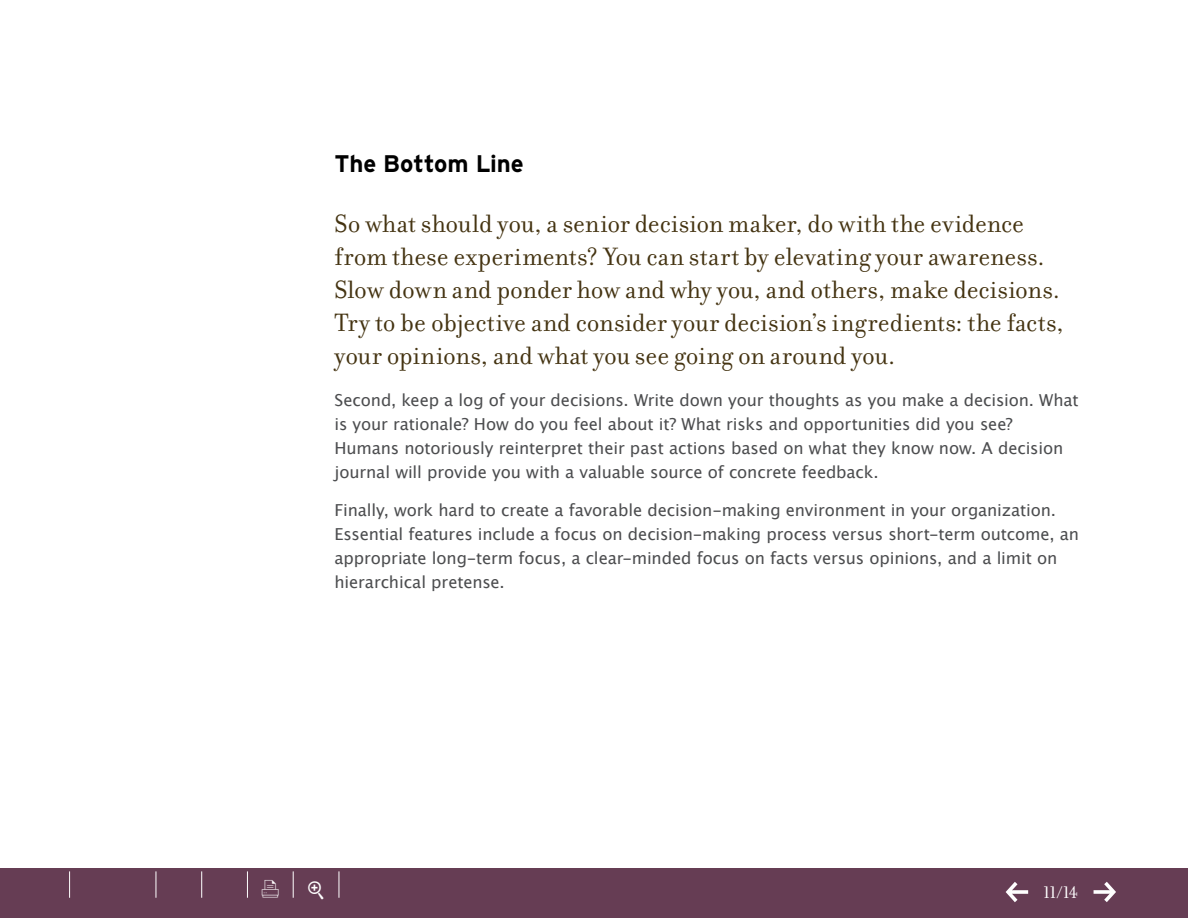
<style>
.page{position:relative;width:1188px;height:918px;background:#fff}
.page>*{position:absolute;margin:0;border:0;box-sizing:border-box;transform-origin:0 0}
.t1{font:27px/33px "Filosofia OT";color:#431}
.t2{font:700 24px "Interstate";letter-spacing:-.005em;color:#000}
.t3{font:21px "Dingbests";color:#fff}
.t4{font:18px "Filosofia OT";color:#fff}
.t5{font:16.5px/24px "Lucida Grande";letter-spacing:-.005em;color:#4c4d4f}
</style>
<div class="page">
<div style="left:0;top:868px;width:1188px;height:50px;background:#663d54"></div>
<svg style="left:69px;top:871px;width:1px;height:27px"></svg>
<svg style="left:156px;top:871px;width:1px;height:27px"></svg>
<svg style="left:201px;top:871px;width:1px;height:27px"></svg>
<svg style="left:247px;top:871px;width:1px;height:27px"></svg>
<svg style="left:293px;top:871px;width:1px;height:27px"></svg>
<svg style="left:339px;top:871px;width:1px;height:27px"></svg>
<svg style="left:1006px;top:882px;width:22px;height:20px"></svg>
<svg style="left:1094px;top:882px;width:22px;height:20px"></svg>
<h2 class="t2" style="left:334px;top:151px;width:191px">The Bottom Line</h2>
<p class="t1" style="left:334px;top:208px;width:731px">So what should you, a senior decision maker, do with the evidence from these experiments? You can start by elevating your awareness.<br>Slow down and ponder how and why you, and others, make decisions.<br>Try to be objective and consider your decision’s ingredients: the facts, your opinions, and what you see going on around you.</p>
<p class="t5" style="left:334px;top:389px;width:746px">Second, keep a log of your decisions. Write down your thoughts as you make a decision. What is your rationale? How do you feel about it? What risks and opportunities did you see?<br>Humans notoriously reinterpret their past actions based on what they know now. A decision journal will provide you with a valuable source of concrete feedback.</p>
<p class="t5" style="left:334px;top:498px;width:746px">Finally, work hard to create a favorable decision-making environment in your organization.<br>Essential features include a focus on decision-making process versus short-term outcome, an appropriate long-term focus, a clear-minded focus on facts versus opinions, and a limit on hierarchical pretense.</p>
<p class="t3" style="left:260px;top:878px;width:22px">x</p>
<p class="t4" style="left:1043px;top:882px;width:36px">11/14</p>
</div>
